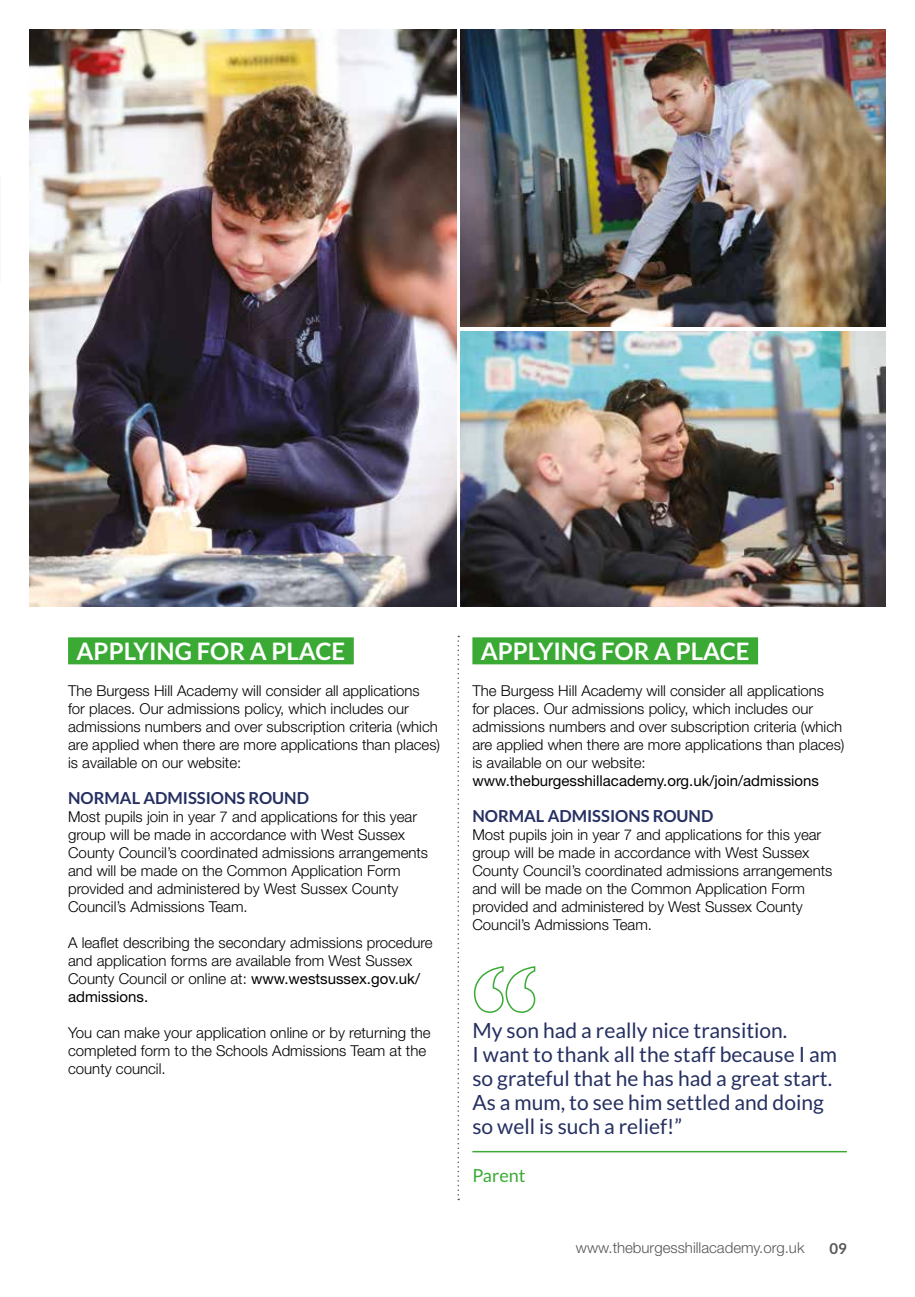
<style>
.page{position:relative;width:915px;height:1297px;background:#fff}
.page>*{position:absolute;margin:0;border:0;box-sizing:border-box;transform-origin:0 0}
.t1{font:700 24px "Lato";color:#fff}
.t2{font:21px/24px "Lato";color:#252f61}
.t3{font:18px "Lato";color:#3aaa35}
.t4{font:700 16.5px "Lato";color:#252f61}
.t5{font:300 15px/18px "Helvetica Neue LT Std";color:#000}
.t6{font:15px "Helvetica Neue LT Std";color:#000}
.t7{font:300 15px "Helvetica Neue LT Std";color:#575756}
.t8{font:700 15px "Lato";color:#575756}
.s1{font-weight:400}
</style>
<div class="page">
<div style="left:68px;top:637px;width:285px;height:27px;background:#3aaa35"></div>
<img style="left:30px;top:30px;width:426px;height:576px">
<img style="left:460px;top:30px;width:424px;height:297px">
<img style="left:460px;top:331px;width:424px;height:275px">
<svg style="left:457px;top:636px;width:2px;height:564px"></svg>
<svg style="left:473px;top:966px;width:63px;height:47px"></svg>
<hr style="left:472px;top:1151px;width:374px;height:1px;background:#3aaa35">
<div style="left:472px;top:637px;width:285px;height:27px;background:#3aaa35"></div>
<h1 class="t1" style="left:77px;top:638px;width:270px">APPLYING FOR A PLACE</h1>
<p class="t5" style="left:68px;top:681px;width:373px">The Burgess Hill Academy will consider all applications for places. Our admissions policy, which includes our admissions numbers and over subscription criteria (which are applied when there are more applications than places) is available on our website:</p>
<p class="t4" style="left:68px;top:789px;width:242px">NORMAL ADMISSIONS ROUND</p>
<p class="t5" style="left:68px;top:807px;width:361px">Most pupils join in year 7 and applications for this year group will be made in accordance with West Sussex County Council’s coordinated admissions arrangements and will be made on the Common Application Form provided and administered by West Sussex County Council’s Admissions Team.</p>
<p class="t5" style="left:68px;top:933px;width:366px">A leaflet describing the secondary admissions procedure and application forms are available from West Sussex County Council or online at: <span class="s1">www.westsussex.gov.uk/ admissions.</span></p>
<p class="t5" style="left:68px;top:1023px;width:364px">You can make your application online or by returning the completed form to the Schools Admissions Team at the county council.</p>
<h2 class="t2" style="left:472px;top:1018px;width:366px">My son had a really nice transition.<br>I want to thank all the staff because I am so grateful that he has had a great start.<br>As a mum, to see him settled and doing so well is such a relief!”</h2>
<p class="t3" style="left:472px;top:1166px;width:55px">Parent</p>
<h1 class="t1" style="left:480px;top:638px;width:270px">APPLYING FOR A PLACE</h1>
<p class="t5" style="left:472px;top:681px;width:373px">The Burgess Hill Academy will consider all applications for places. Our admissions policy, which includes our admissions numbers and over subscription criteria (which are applied when there are more applications than places) is available on our website:</p>
<p class="t6" style="left:472px;top:772px;width:348px">www.theburgesshillacademy.org.uk/join/admissions</p>
<p class="t4" style="left:472px;top:807px;width:242px">NORMAL ADMISSIONS ROUND</p>
<p class="t5" style="left:472px;top:825px;width:361px">Most pupils join in year 7 and applications for this year group will be made in accordance with West Sussex County Council’s coordinated admissions arrangements and will be made on the Common Application Form provided and administered by West Sussex County Council’s Admissions Team.</p>
<p class="t7" style="left:575px;top:1239px;width:230px">www.theburgesshillacademy.org.uk</p>
<p class="t8" style="left:829px;top:1240px;width:19px">09</p>
</div>
